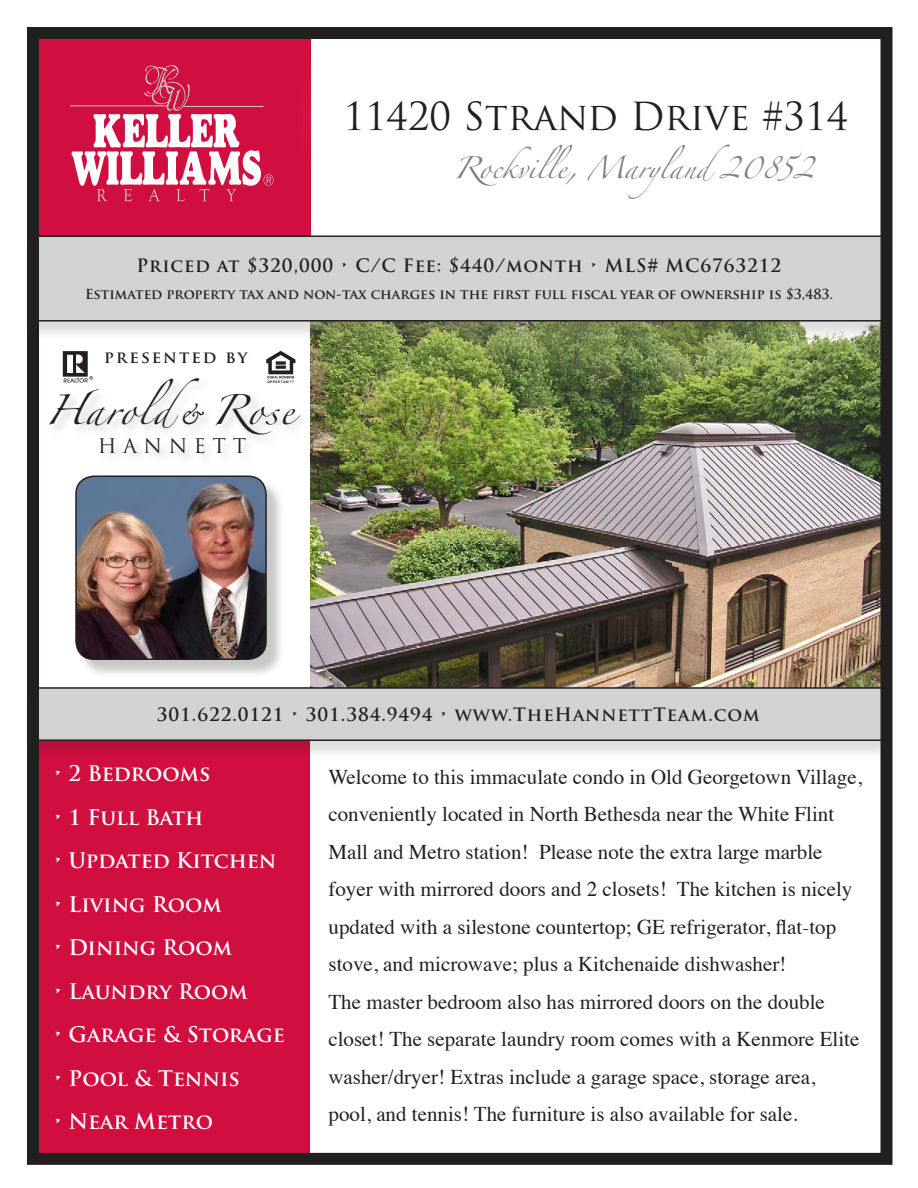
<style>
.page{position:relative;width:918px;height:1188px;background:#fff}
.page>*{position:absolute;margin:0;border:0;box-sizing:border-box;transform-origin:0 0}
.t1{font:37.65px "Trajan Pro";color:#231f20}
.t2{font:27.15px "Zapfino";letter-spacing:.05em;color:#231f20}
.t3{font:21px/37.5px "Times";color:#231f20}
.t4{font:700 21px "Trajan Pro";color:#fff}
.t5{font:19.8px "Zapfino";color:#7e8083}
.t6{font:19.65px "Trajan Pro";letter-spacing:.33em;color:#231f20}
.t7{font:700 18px "Trajan Pro";letter-spacing:.05em;color:#231f20}
.t8{font:700 16.35px "Trajan Pro";letter-spacing:.13em;color:#231f20}
.t9{font:700 13.5px "Trajan Pro";color:#231f20}
.s1{font-family:"Adobe Garamond Pro";font-style:italic}
</style>
<div class="page">
<img style="left:310px;top:340px;width:569px;height:347px">
<div style="left:27px;top:27px;width:283px;height:237px;background:#d10e40"></div>
<svg style="left:70px;top:65px;width:204px;height:136px"></svg>
<div style="left:283px;top:38px;width:612px;height:147px;background:#fff"></div>
<div style="left:27px;top:699px;width:282px;height:462px;background:#d10e40"></div>
<div style="left:23px;top:238px;width:872px;height:102px;background:#231f20;opacity:.15"></div>
<div style="left:32px;top:236px;width:854px;height:85px;background:#d1d2d4"></div>
<div style="left:32px;top:236px;width:854px;height:86px;border:2px solid #231f20"></div>
<div style="left:23px;top:689px;width:870px;height:71px;background:#231f20;opacity:.15"></div>
<div style="left:32px;top:688px;width:852px;height:52px;background:#d1d2d4"></div>
<div style="left:32px;top:687px;width:853px;height:54px;border:2px solid #231f20"></div>
<div style="left:78px;top:478px;width:207px;height:201px;background:#231f20;opacity:.25"></div>
<img style="left:76px;top:476px;width:190px;height:183px">
<div style="left:75px;top:476px;width:192px;height:184px;border:2px solid #231f20;border-radius:18px"></div>
<div style="left:46px;top:375px;width:266px;height:92px;background:#231f20;opacity:.25"></div>
<img style="left:62px;top:351px;width:34px;height:33px">
<img style="left:264px;top:350px;width:36px;height:35px">
<div style="left:27px;top:27px;width:865px;height:1138px;border:12px solid #231f20"></div>
<p class="t1" style="left:344px;top:93px;width:506px">11420 Strand Drive #314</p>
<p class="t5" style="left:454px;top:159px;width:362px">Rockville, Maryland20852</p>
<p class="t7" style="left:137px;top:254px;width:646px">Priced at $320,000 • C/C Fee: $440/month • MLS# MC6763212</p>
<p class="t9" style="left:85px;top:285px;width:749px">Estimated property tax and non-tax charges in the first full fiscal year of ownership is $3,483.</p>
<p class="t8" style="left:104px;top:347px;width:145px">presented by</p>
<p class="t2" style="left:45px;top:399px;width:250px">Harold<span class="s1">&amp;</span> Rose</p>
<p class="t6" style="left:98px;top:434px;width:150px">HANNETT</p>
<p class="t7" style="left:157px;top:703px;width:604px">301.622.0121 • 301.384.9494 • www.TheHannettTeam.com</p>
<p class="t4" style="left:53px;top:760px;width:159px">• 2 Bedrooms</p>
<p class="t4" style="left:53px;top:804px;width:151px">• 1 Full Bath</p>
<p class="t4" style="left:53px;top:847px;width:224px">• Updated Kitchen</p>
<p class="t4" style="left:53px;top:891px;width:170px">• Living Room</p>
<p class="t4" style="left:53px;top:934px;width:180px">• Dining Room</p>
<p class="t4" style="left:53px;top:978px;width:196px">• Laundry Room</p>
<p class="t4" style="left:53px;top:1021px;width:233px">• Garage &amp; Storage</p>
<p class="t4" style="left:53px;top:1065px;width:188px">• Pool &amp; Tennis</p>
<p class="t4" style="left:53px;top:1108px;width:161px">• Near Metro</p>
<p class="t3" style="left:328px;top:756px;width:535px">Welcome to this immaculate condo in Old Georgetown Village, conveniently located in North Bethesda near the White Flint Mall and Metro station! Please note the extra large marble foyer with mirrored doors and 2 closets! The kitchen is nicely updated with a silestone countertop; GE refrigerator, flat-top stove, and microwave; plus a Kitchenaide dishwasher!<br>The master bedroom also has mirrored doors on the double closet! The separate laundry room comes with a Kenmore Elite washer/dryer! Extras include a garage space, storage area, pool, and tennis! The furniture is also available for sale.</p>
</div>
